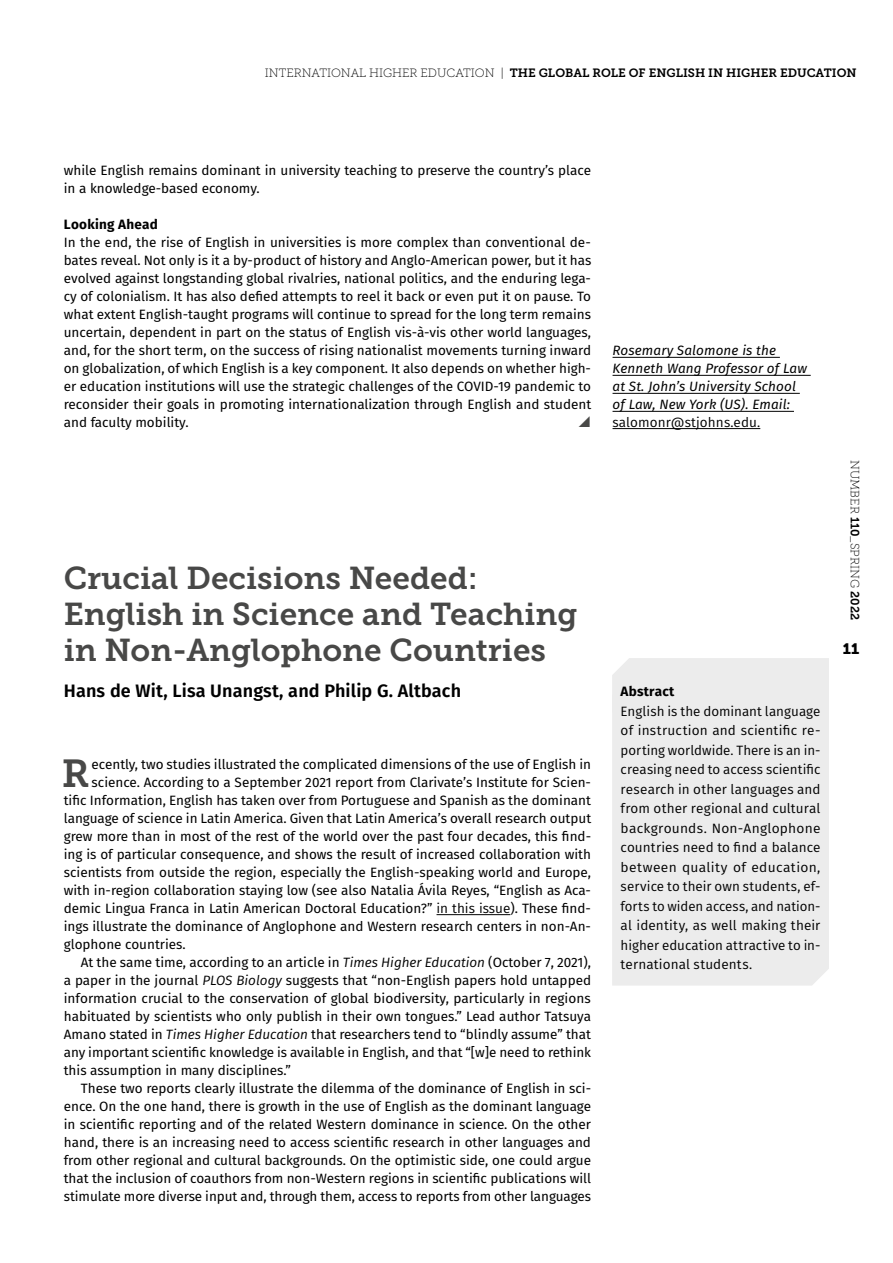
<style>
.page{position:relative;width:893px;height:1263px;background:#fff}
.page>*{position:absolute;margin:0;border:0;box-sizing:border-box;transform-origin:0 0}
.t1{font:38.85px "Museo Slab 700";color:#484847}
.t2{font:31.5px/36px "Museo Slab 700";color:#484847}
.t3{font:600 18px "Fira Sans";letter-spacing:.01em;color:#000}
.t4{font:15px "Museo Slab 900";color:#000}
.t5{font:13.5px/18px "Fira Sans";color:#000}
.t6{font:13.5px/19.5px "Fira Sans";letter-spacing:.01em;color:#000;text-align:justify}
.t7{font:italic 13.5px/18px "Fira Sans";letter-spacing:.01em;color:#000}
.t8{font:700 13.5px "Fira Sans";letter-spacing:.02em;color:#000}
.t9{font:12px "Museo Slab 700";color:#000}
.t10{font:12px "Museo Slab 100";color:#000}
.s1{font-family:"Museo Slab 100"}
.s2{font-style:inherit}
.s3{font-style:italic}
.s4{font-family:"Museo Slab 700"}
</style>
<div class="page">
<hr style="left:437px;top:914px;width:73px;height:1px;background:#000">
<hr style="left:612px;top:357px;width:168px;height:1px;background:#000">
<hr style="left:612px;top:375px;width:199px;height:1px;background:#000">
<hr style="left:612px;top:393px;width:188px;height:1px;background:#000">
<hr style="left:612px;top:411px;width:182px;height:1px;background:#000">
<hr style="left:612px;top:428px;width:148px;height:1px;background:#000">
<div style="left:612px;top:658px;width:217px;height:37px;background:#ececec"></div>
<div style="left:612px;top:695px;width:217px;height:290px;background:#ececec"></div>
<p class="t9" style="left:265px;top:66px;width:593px"><span class="s1">INTERNATIONAL HIG HER EDUCATION |</span> THE GLOBAL ROLE OF ENGLISH IN HIGHER EDUCATION</p>
<p class="t5" style="left:64px;top:161px;width:529px">while English remains dominant in university teaching to preserve the country’s place in a knowledge-based economy.</p>
<p class="t8" style="left:64px;top:213px;width:96px">Looking Ahead</p>
<p class="t5" style="left:64px;top:233px;width:529px;text-align:justify">In the end, the rise of English in universities is more complex than conventional de&shy;bates reveal. Not only is it a by-product of history and Anglo-American power, but it has evolved against longstanding global rivalries, national politics, and the enduring lega&shy;cy of colonialism. It has also defied attempts to reel it back or even put it on pause. To what extent English-taught programs will continue to spread for the long term remains uncertain, dependent in part on the status of English vis-à-vis other world languages, and, for the short term, on the success of rising nationalist movements turning inward on globalization, of which English is a key component. It also depends on whether high&shy;er education institutions will use the strategic challenges of the COVID-19 pandemic to reconsider their goals in promoting internationalization through English and student and faculty mobility.</p>
<p class="t7" style="left:612px;top:341px;width:196px">Rosemary Salomone is the<br>Kenneth Wang Professor of Law at St. John’s University School of Law, New York (US). Email:</p>
<p class="t6" style="left:612px;top:412px;width:149px">salomonr@stjohns.edu.</p>
<h2 class="t2" style="left:64px;top:560px;width:515px">Crucial Decisions Needed:<br>English in Science and Teaching in Non-Anglophone Countries</h2>
<h3 class="t3" style="left:64px;top:676px;width:399px">Hans de Wit, Lisa Unangst, and Philip G. Altbach</h3>
<h1 class="t1" style="left:62px;top:752px;width:29px">R</h1>
<p class="t5" style="left:92px;top:755px;width:501px">ecently, two studies illustrated the complicated dimensions of the use of English in</p>
<p class="t5" style="left:92px;top:773px;width:501px">science. According to a September 2021 report from Clarivate’s Institute for Scien-</p>
<p class="t5" style="left:64px;top:791px;width:529px">tific Information, English has taken over from Portuguese and Spanish as the dominant</p>
<p class="t5" style="left:64px;top:809px;width:529px">language of science in Latin America. Given that Latin America’s overall research output</p>
<p class="t5" style="left:64px;top:827px;width:529px">grew more than in most of the rest of the world over the past four decades, this find-</p>
<p class="t5" style="left:64px;top:845px;width:529px">ing is of particular consequence, and shows the result of increased collaboration with</p>
<p class="t5" style="left:64px;top:863px;width:529px">scientists from outside the region, especially the English-speaking world and Europe,</p>
<p class="t5" style="left:64px;top:881px;width:529px">with in-region collaboration staying low (see also Natalia Ávila Reyes, “English as Aca-</p>
<p class="t5" style="left:64px;top:899px;width:529px">demic Lingua Franca in Latin American Doctoral Education?” <span class="s2">in this issue</span>). These find-</p>
<p class="t5" style="left:64px;top:917px;width:529px">ings illustrate the dominance of Anglophone and Western research centers in non-An-</p>
<p class="t5" style="left:64px;top:935px;width:124px">glophone countries.</p>
<p class="t5" style="left:81px;top:953px;width:512px">At the same time, according to an article in <span class="s3">Times Higher Education</span> (October 7, 2021),</p>
<p class="t5" style="left:64px;top:971px;width:529px">a paper in the journal <span class="s3">PLOS Biology</span> suggests that “non-English papers hold untapped</p>
<p class="t5" style="left:64px;top:989px;width:528px">information crucial to the conservation of global biodiversity, particularly in regions</p>
<p class="t5" style="left:64px;top:1007px;width:529px">habituated by scientists who only publish in their own tongues.” Lead author Tatsuya</p>
<p class="t5" style="left:64px;top:1025px;width:529px">Amano stated in <span class="s3">Times Higher Education</span> that researchers tend to “blindly assume” that</p>
<p class="t5" style="left:64px;top:1043px;width:529px">any important scientific knowledge is available in English, and that “[w]e need to rethink</p>
<p class="t5" style="left:64px;top:1061px;width:229px">this assumption in many disciplines.”</p>
<p class="t5" style="left:81px;top:1079px;width:512px">These two reports clearly illustrate the dilemma of the dominance of English in sci-</p>
<p class="t5" style="left:64px;top:1097px;width:529px">ence. On the one hand, there is growth in the use of English as the dominant language</p>
<p class="t5" style="left:64px;top:1115px;width:529px">in scientific reporting and of the related Western dominance in science. On the other</p>
<p class="t5" style="left:64px;top:1133px;width:529px">hand, there is an increasing need to access scientific research in other languages and</p>
<p class="t5" style="left:64px;top:1151px;width:529px">from other regional and cultural backgrounds. On the optimistic side, one could argue</p>
<p class="t5" style="left:64px;top:1169px;width:529px">that the inclusion of coauthors from non-Western regions in scientific publications will</p>
<p class="t5" style="left:64px;top:1187px;width:529px">stimulate more diverse input and, through them, access to reports from other languages</p>
<p class="t8" style="left:621px;top:680px;width:55px">Abstract</p>
<p class="t6" style="left:621px;top:701px;width:201px">English is the dominant language of instruction and scientific re&shy;porting worldwide. There is an in&shy;creasing need to access scientific research in other languages and from other regional and cultural backgrounds. Non-Anglophone countries need to find a balance between quality of education, service to their own students, ef&shy;forts to widen access, and nation&shy;al identity, as well making their higher education attractive to in&shy;ternational students.</p>
<p class="t10" style="left:861px;top:460px;width:161px;rotate:90deg">NUMBER <span class="s4">110</span>_Spring <span class="s4">2022</span></p>
<p class="t4" style="left:843px;top:640px;width:18px">11</p>
</div>
